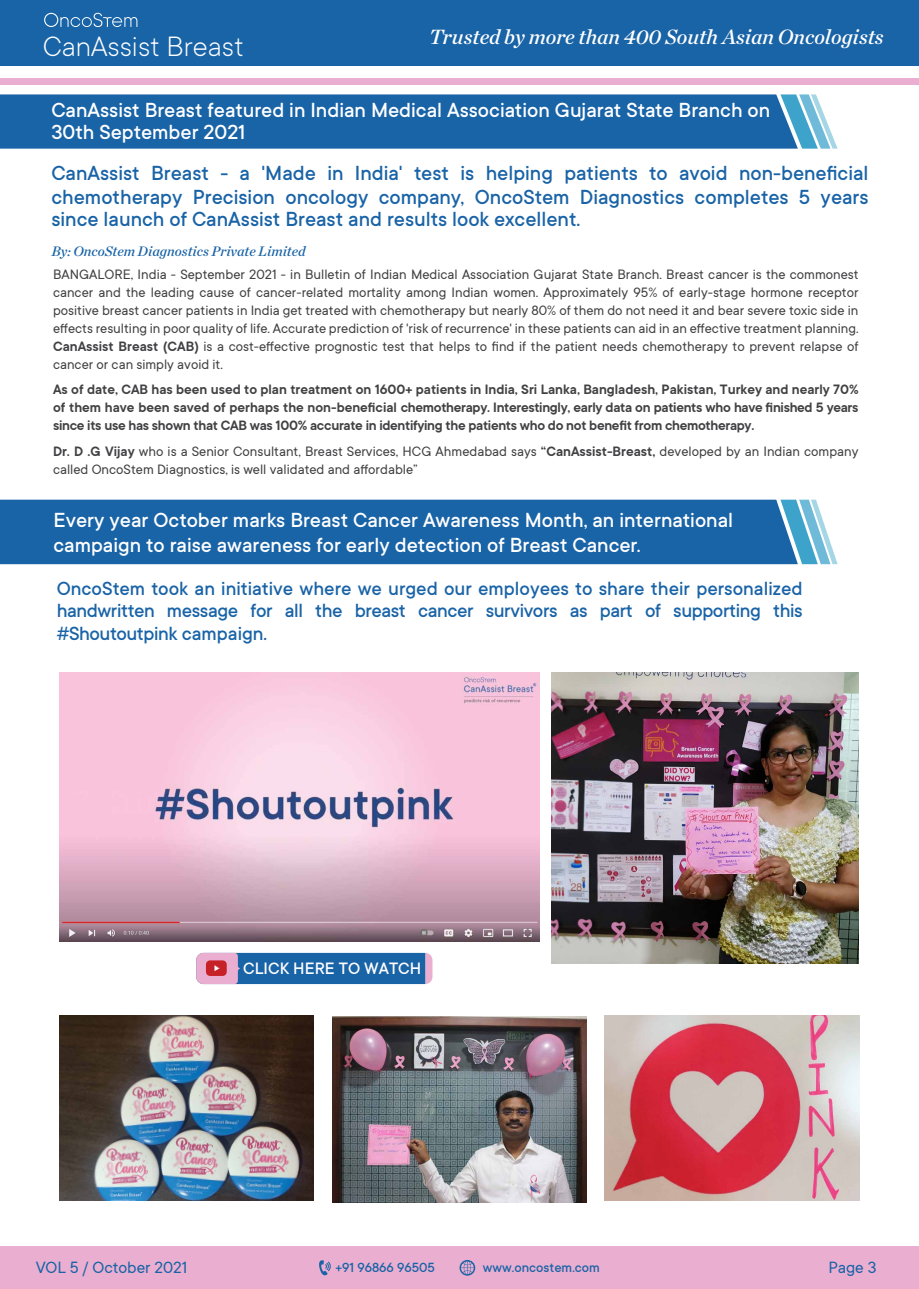
<style>
.page{position:relative;width:919px;height:1289px;background:#fff}
.page>*{position:absolute;margin:0;border:0;box-sizing:border-box;transform-origin:0 0}
.t1{font:300 30.75px "TT Commons";color:#fff}
.t2{font:500 22.5px/24.8px "TT Commons";color:#fff}
.t3{font:500 22.5px/24.8px "TT Commons";color:#1963a7}
.t4{font:500 21px/22.2px "TT Commons";letter-spacing:-.02em;color:#1963a7;text-align:justify}
.t5{font:italic 21px "Chronicle Deck Semi";color:#fff}
.t6{font:500 18.15px "TT Commons";color:#fff}
.t7{font:18px "TT Commons";color:#1963a7}
.t8{font:15px/18px "TT Commons";color:#414042;text-align:justify}
.t9{font:600 15px/18px "TT Commons";letter-spacing:-.02em;color:#414042;text-align:justify}
.t10{font:500 14.7px "TT Commons";color:#1963a7}
.t11{font:italic 13.95px "Chronicle Deck Semi";color:#1963a7}
.s1{font-weight:600}
</style>
<div class="page">
<img style="left:551px;top:672px;width:307px;height:291px">
<div style="left:0;top:0;width:918px;height:66px;background:#1963a7"></div>
<div style="left:0;top:78px;width:918px;height:6px;background:#eaafd0"></div>
<svg style="left:44px;top:13px;width:93px;height:14px"></svg>
<div style="left:0;top:1246px;width:918px;height:42px;background:#eaafd0"></div>
<svg style="left:319px;top:1260px;width:12px;height:15px"></svg>
<svg style="left:459px;top:1260px;width:16px;height:15px"></svg>
<div style="left:0;top:499px;width:780px;height:65px;background:#1963a7"></div>
<svg style="left:780px;top:499px;width:57px;height:65px"></svg>
<svg style="left:0;top:94px;width:837px;height:55px;background:#246bab"></svg>
<img style="left:332px;top:1016px;width:254px;height:185px">
<img style="left:59px;top:1015px;width:255px;height:185px">
<img style="left:604px;top:1015px;width:255px;height:185px">
<img style="left:59px;top:672px;width:480px;height:269px">
<svg style="left:196px;top:952px;width:236px;height:32px;background:#4771ab"></svg>
<h1 class="t1" style="left:43px;top:30px;width:202px">CanAssist Breast</h1>
<h3 class="t5" style="left:429px;top:20px;width:456px">Trusted by more than 400 South Asian Oncologists</h3>
<h2 class="t2" style="left:51px;top:99px;width:720px;line-height:21.6px">CanAssist Breast featured in Indian Medical Association Gujarat State Branch on<br>30th September 2021</h2>
<h2 class="t3" style="left:51px;top:161px;width:818px">CanAssist Breast - a 'Made in India' test is helping patients to avoid non-beneficial chemotherapy Precision oncology company, OncoStem Diagnostics completes 5 years</h2>
<h2 class="t3" style="left:51px;top:207px;width:530px">since launch of CanAssist Breast and results look excellent.</h2>
<p class="t11" style="left:52px;top:241px;width:255px">By: OncoStem Diagnostics Private Limited</p>
<p class="t8" style="left:53px;top:265px;width:807px">BANGALORE, India - September 2021 - in Bulletin of Indian Medical Association Gujarat State Branch. Breast cancer is the commonest cancer and the leading cause of cancer-related mortality among Indian women. Approximately 95% of early-stage hormone receptor positive breast cancer patients in India get treated with chemotherapy but nearly 80% of them do not need it and bear severe toxic side in effects resulting in poor quality of life. Accurate prediction of 'risk of recurrence' in these patients can aid in an effective treatment planning.<br><span class="s1">CanAssist Breast (CAB)</span> is a cost-effective prognostic test that helps to find if the patient needs chemotherapy to prevent relapse of cancer or can simply avoid it.</p>
<p class="t9" style="left:53px;top:381px;width:807px">As of date, CAB has been used to plan treatment on 1600+ patients in India, Sri Lanka, Bangladesh, Pakistan, Turkey and nearly 70% of them have been saved of perhaps the non-bene ficial chemotherapy. Interestingly, early data on patients who have finished 5 years since its use has shown that CAB was 100% accurate in identifying the patients who do not benefit from chemotherapy.</p>
<p class="t8" style="left:53px;top:442px;width:807px"><span class="s1">Dr. D .G Vijay</span> who is a Senior Consultant, Breast Services, HCG Ahmedabad says <span class="s1">“CanAssist-Breast,</span> developed by an Indian company called OncoStem Diagnostics, is well validated and affordable”</p>
<h2 class="t2" style="left:53px;top:508px;width:681px">Every year October marks Breast Cancer Awareness Month, an international campaign to raise awareness for early detection of Breast Cancer.</h2>
<h3 class="t4" style="left:57px;top:578px;width:747px">OncoStem took an initiative where we urged our employees to share their personalized handwritten message for all the breast cancer survivors as part of supporting this #Shoutoutpink campaign.</h3>
<p class="t6" style="left:243px;top:958px;width:179px">CLICK HERE TO WATCH</p>
<p class="t7" style="left:36px;top:1257px;width:153px">VOL 5 / October 2021</p>
<p class="t10" style="left:335px;top:1259px;width:101px">+91 96866 96505</p>
<p class="t10" style="left:483px;top:1259px;width:119px">www.oncostem.com</p>
<p class="t7" style="left:828px;top:1257px;width:50px">Page 3</p>
</div>
